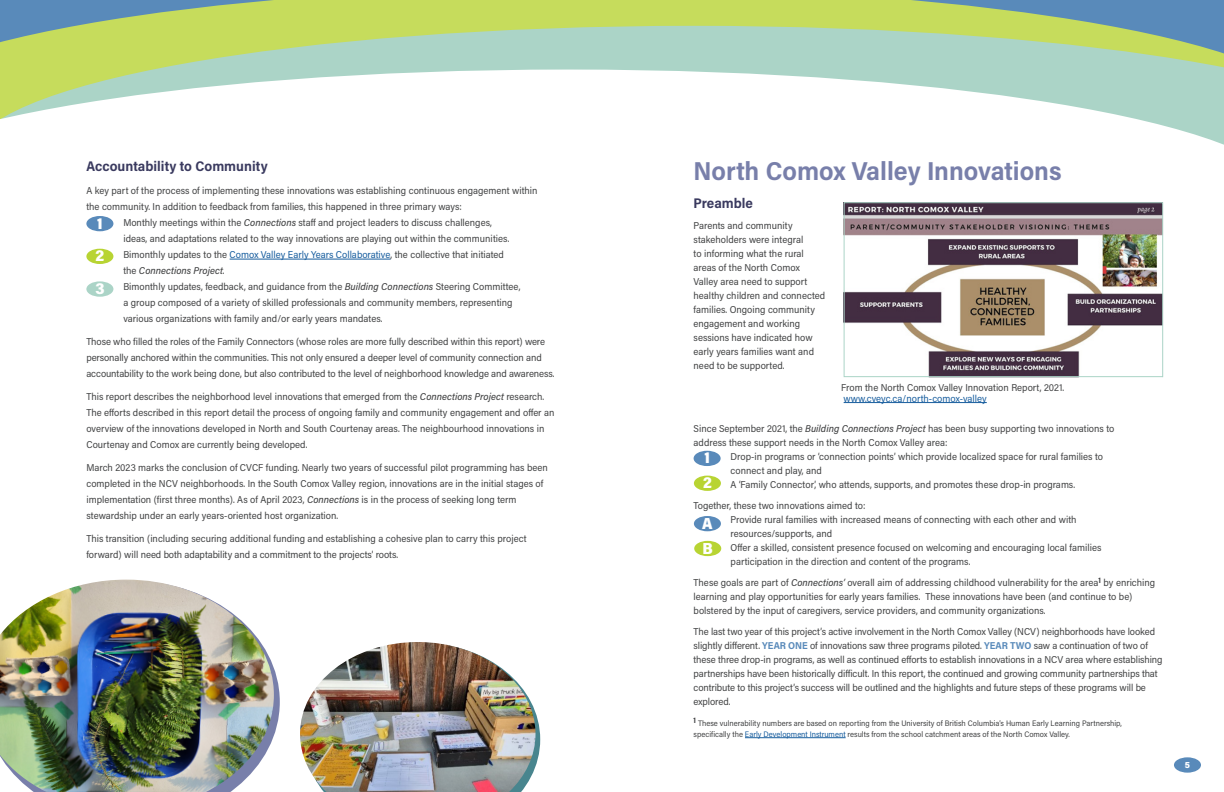
<style>
.page{position:relative;width:1224px;height:792px;background:#fff}
.page>*{position:absolute;margin:0;border:0;box-sizing:border-box;transform-origin:0 0}
.t1{font:700 26px "Acumin Pro Semi Cond";color:#787faa}
.t2{font:900 16px "Acumin Pro Semi Cond";color:#fff}
.t3{font:700 14px "Acumin Pro Semi Cond";color:#3a3a5f}
.t4{font:10px/14px "Acumin Pro Semi Cond";color:#414243}
.t5{font:10px "Acumin Pro Semi Cond";color:#175d9e}
.t6{font:italic 500 10px "Acumin Pro Semi Cond";letter-spacing:.005em;color:#414243}
.t7{font:900 9px "Acumin Pro Semi Cond";color:#fff}
.t8{font:8px "Acumin Pro Semi Cond";color:#414243}
.s1{font-weight:500;font-style:italic}
.s2{color:#175d9e}
.s3{font-weight:400;font-style:normal}
.s4{font-weight:700;color:#598aba}
</style>
<div class="page">
<svg style="left:0;top:0;width:1224px;height:26px;background:#a5c378"></svg>
<svg style="left:0;top:26px;width:1224px;height:44px;background:#b1d4a1"></svg>
<svg style="left:0;top:70px;width:1224px;height:258px"></svg>
<hr style="left:230px;top:259px;width:161px;height:1px;background:#175d9e">
<hr style="left:745px;top:738px;width:101px;height:1px;background:#175d9e">
<div style="left:86px;top:216px;width:27px;height:15px;background:#598aba;border-radius:50%"></div>
<div style="left:86px;top:249px;width:27px;height:15px;background:#b8d433;border-radius:50%"></div>
<div style="left:86px;top:281px;width:27px;height:16px;background:#abd4c7;border-radius:50%"></div>
<div style="left:694px;top:451px;width:27px;height:15px;background:#598aba;border-radius:50%"></div>
<div style="left:694px;top:476px;width:27px;height:15px;background:#b8d433;border-radius:50%"></div>
<div style="left:694px;top:516px;width:27px;height:15px;background:#598aba;border-radius:50%"></div>
<div style="left:694px;top:541px;width:27px;height:15px;background:#b8d433;border-radius:50%"></div>
<div style="left:1174px;top:757px;width:27px;height:16px;background:#598aba;border-radius:50%"></div>
<img style="left:844px;top:204px;width:319px;height:174px">
<svg style="left:274px;top:669px;width:6px;height:66px"></svg>
<img style="left:0;top:580px;width:274px;height:212px">
<div style="left:844px;top:202px;width:319px;height:175px;border:1px solid #abd4c7"></div>
<img style="left:300px;top:642px;width:236px;height:150px">
<hr style="left:844px;top:402px;width:143px;height:1px;background:#175d9e">
<p class="t3" style="left:86px;top:156px;width:183px">Accountability to Community</p>
<p class="t4" style="left:86px;top:183px;width:453px">A key part of the process of implementing these innovations was establishing continuous engagement within</p>
<p class="t4" style="left:86px;top:199px;width:377px">the community. In addition to feedback from families, this happened in three primary ways:</p>
<p class="t4" style="left:123px;top:215px;width:370px">Monthly meetings within the <span class="s1">Connections</span> staff and project leaders to discuss challenges,</p>
<p class="t4" style="left:123px;top:231px;width:387px">ideas, and adaptations related to the way innovations are playing out within the communities.</p>
<p class="t4" style="left:123px;top:247px;width:382px">Bimonthly updates to the <span class="s2">Comox Valley Early Years Collaborative</span>, the collective that initiated</p>
<p class="t6" style="left:123px;top:264px;width:103px"><span class="s3">the</span> Connections Project<span class="s3">.</span></p>
<p class="t4" style="left:123px;top:279px;width:399px">Bimonthly updates, feedback, and guidance from the <span class="s1">Building Connections</span> Steering Committee,</p>
<p class="t4" style="left:123px;top:295px;width:391px">a group composed of a variety of skilled professionals and community members, representing</p>
<p class="t4" style="left:123px;top:311px;width:261px">various organizations with family and/or early years mandates.</p>
<p class="t4" style="left:86px;top:333px;width:470px;line-height:16px">Those who filled the roles of the Family Connectors (whose roles are more fully described within this report) were personally anchored within the communities. This not only ensured a deeper level of community connection and accountability to the work being done, but also contributed to the level of neighborhood knowledge and awareness.</p>
<p class="t4" style="left:86px;top:388px;width:470px;line-height:16px">This report describes the neighborhood level innovations that emerged from the <span class="s1">Connections Project</span> research.<br>The efforts described in this report detail the process of ongoing family and community engagement and offer an overview of the innovations developed in North and South Courtenay areas. The neighbourhood innovations in Courtenay and Comox are currently being developed.</p>
<p class="t4" style="left:86px;top:459px;width:463px;line-height:16px">March 2023 marks the conclusion of CVCF funding. Nearly two years of successful pilot programming has been completed in the NCV neighborhoods. In the South Comox Valley region, innovations are in the initial stages of implementation (first three months). As of April 2023, <span class="s1">Connections</span> is in the process of seeking long term</p>
<p class="t4" style="left:86px;top:508px;width:253px">stewardship under an early years-oriented host organization.</p>
<p class="t4" style="left:86px;top:530px;width:442px;line-height:16px">This transition (including securing additional funding and establishing a cohesive plan to carry this project forward) will need both adaptability and a commitment to the projects’ roots.</p>
<p class="t2" style="left:97px;top:212px;width:7px">1</p>
<p class="t2" style="left:96px;top:244px;width:10px">2</p>
<p class="t2" style="left:95px;top:277px;width:11px">3</p>
<p class="t1" style="left:694px;top:153px;width:369px">North Comox Valley Innovations</p>
<p class="t3" style="left:694px;top:193px;width:61px">Preamble</p>
<p class="t4" style="left:694px;top:218px;width:133px">Parents and community stakeholders were integral<br>to informing what the rural areas of the North Comox<br>Valley area need to support healthy children and connected families. Ongoing community engagement and working sessions have indicated how early years families want and need to be supported.</p>
<p class="t4" style="left:841px;top:380px;width:225px">From the North Comox Valley Innovation Report, 2021.</p>
<p class="t5" style="left:844px;top:391px;width:145px">www.cveyc.ca/north-comox-valley</p>
<p class="t4" style="left:694px;top:421px;width:422px">Since September 2021, the <span class="s1">Building Connections Project</span> has been busy supporting two innovations to</p>
<p class="t4" style="left:694px;top:435px;width:255px">address these support needs in the North Comox Valley area:</p>
<p class="t4" style="left:731px;top:449px;width:374px">Drop-in programs or ‘connection points’ which provide localized space for rural families to</p>
<p class="t4" style="left:731px;top:463px;width:93px">connect and play, and</p>
<p class="t4" style="left:731px;top:477px;width:346px">A ‘Family Connector’, who attends, supports, and promotes these drop-in programs.</p>
<p class="t4" style="left:694px;top:498px;width:174px">Together, these two innovations aimed to:</p>
<p class="t4" style="left:731px;top:512px;width:348px">Provide rural families with increased means of connecting with each other and with</p>
<p class="t4" style="left:731px;top:526px;width:103px">resources/supports, and</p>
<p class="t4" style="left:731px;top:540px;width:372px">Offer a skilled, consistent presence focused on welcoming and encouraging local families</p>
<p class="t4" style="left:731px;top:554px;width:241px">participation in the direction and content of the programs.</p>
<p class="t4" style="left:694px;top:575px;width:463px">These goals are part of <span class="s1">Connections’</span> overall aim of addressing childhood vulnerability for the area<sup>1</sup> by enriching learning and play opportunities for early years families. These innovations have been (and continue to be) bolstered by the input of caregivers, service providers, and community organizations.</p>
<p class="t4" style="left:694px;top:624px;width:471px">The last two year of this project’s active involvement in the North Comox Valley (NCV) neighborhoods have looked slightly different. <span class="s4">YEAR ONE</span> of innovations saw three programs piloted. <span class="s4">YEAR TWO</span> saw a continuation of two of these three drop-in programs, as well as continued efforts to establish innovations in a NCV area where establishing partnerships have been historically difficult. In this report, the continued and growing community partnerships that contribute to this project’s success will be outlined and the highlights and future steps of these programs will be explored.</p>
<p class="t8" style="left:694px;top:718px;width:430px"><sup>1</sup> These vulnerability numbers are based on reporting from the University of British Columbia’s Human Early Learning Partnership,</p>
<p class="t8" style="left:694px;top:729px;width:378px">specifically the <span class="s2">Early Development Instrument</span> results from the school catchment areas of the North Comox Valley.</p>
<p class="t2" style="left:704px;top:447px;width:7px">1</p>
<p class="t2" style="left:703px;top:471px;width:10px">2</p>
<p class="t2" style="left:702px;top:512px;width:12px">A</p>
<p class="t2" style="left:703px;top:538px;width:12px">B</p>
<p class="t7" style="left:1185px;top:758px;width:7px">5</p>
</div>
